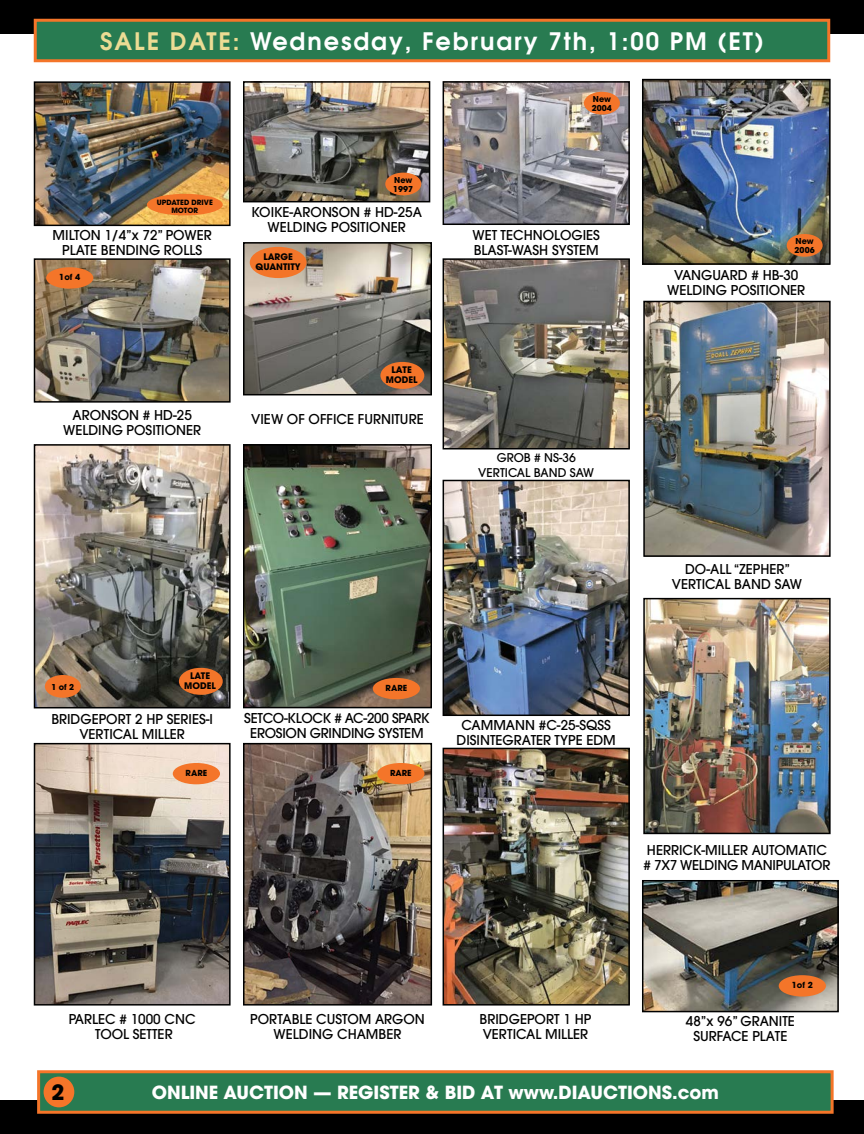
<style>
.page{position:relative;width:864px;height:1134px;background:#fff}
.page>*{position:absolute;margin:0;border:0;box-sizing:border-box;transform-origin:0 0}
.t1{font:600 24px "Avant Garde";letter-spacing:.08em;color:#fff}
.t2{font:700 21px "Avant Garde";color:#000}
.t3{font:700 18px "Avant Garde";color:#fff}
.t4{font:500 13.5px/15px "Avant Garde";color:#000;text-align:center}
.t5{font:500 13.5px/15px "Avant Garde";letter-spacing:-.02em;color:#000;text-align:center}
.t6{font:500 12px/15px "Avant Garde";color:#000;text-align:center}
.t7{font:700 9px/9.9px "Avant Garde";color:#000;text-align:center}
.t8{font:700 8.25px "Avant Garde";color:#000}
.t9{font:700 8.1px/8.9px "Avant Garde";color:#000}
.t10{font:700 7.2px/7.9px "Avant Garde";color:#000;text-align:center}
.s1{color:#ecdc94}
</style>
<div class="page">
<div style="left:0;top:1100px;width:864px;height:34px;background:#000"></div>
<div style="left:39px;top:1072px;width:793px;height:40px;background:#287b51"></div>
<div style="left:37px;top:1070px;width:797px;height:44px;border:3px solid #f47529"></div>
<div style="left:44px;top:1077px;width:30px;height:30px;background:#f47529;border-radius:50%"></div>
<div style="left:0;top:0;width:864px;height:34px;background:#000"></div>
<img style="left:446px;top:483px;width:181px;height:230px">
<div style="left:443px;top:480px;width:187px;height:236px;border:2px solid #000"></div>
<img style="left:646px;top:304px;width:182px;height:250px">
<div style="left:643px;top:301px;width:188px;height:256px;border:2px solid #000"></div>
<img style="left:446px;top:84px;width:181px;height:138px">
<div style="left:443px;top:81px;width:187px;height:144px;border:2px solid #000"></div>
<img style="left:246px;top:84px;width:181px;height:115px">
<div style="left:243px;top:81px;width:187px;height:121px;border:2px solid #000"></div>
<img style="left:446px;top:261px;width:181px;height:186px">
<div style="left:443px;top:258px;width:187px;height:192px;border:2px solid #000"></div>
<img style="left:646px;top:601px;width:182px;height:230px">
<div style="left:643px;top:598px;width:188px;height:236px;border:2px solid #000"></div>
<div style="left:35px;top:20px;width:794px;height:41px;background:#287b51"></div>
<div style="left:34px;top:19px;width:796px;height:43px;border:3px solid #f47529"></div>
<img style="left:37px;top:447px;width:191px;height:258px">
<div style="left:34px;top:444px;width:197px;height:264px;border:2px solid #000"></div>
<img style="left:37px;top:746px;width:191px;height:257px">
<div style="left:34px;top:743px;width:197px;height:263px;border:2px solid #000"></div>
<img style="left:37px;top:261px;width:191px;height:139px">
<div style="left:34px;top:258px;width:197px;height:145px;border:2px solid #000"></div>
<img style="left:37px;top:84px;width:191px;height:139px">
<div style="left:34px;top:81px;width:197px;height:145px;border:2px solid #000"></div>
<div style="left:147px;top:194px;width:76px;height:21px;background:#f47529;border-radius:50%"></div>
<img style="left:246px;top:245px;width:183px;height:147px">
<div style="left:243px;top:242px;width:189px;height:153px;border:2px solid #000"></div>
<img style="left:246px;top:447px;width:183px;height:258px">
<div style="left:243px;top:444px;width:189px;height:264px;border:2px solid #000"></div>
<img style="left:645px;top:883px;width:191px;height:126px">
<div style="left:642px;top:880px;width:197px;height:132px;border:2px solid #000"></div>
<div style="left:250px;top:247px;width:57px;height:31px;background:#f47529;border-radius:50%"></div>
<div style="left:45px;top:675px;width:36px;height:23px;background:#f47529;border-radius:50%"></div>
<img style="left:645px;top:82px;width:183px;height:180px">
<div style="left:642px;top:79px;width:189px;height:186px;border:2px solid #000"></div>
<div style="left:380px;top:362px;width:44px;height:27px;background:#f47529;border-radius:50%"></div>
<div style="left:46px;top:267px;width:47px;height:22px;background:#f47529;border-radius:50%"></div>
<div style="left:173px;top:763px;width:47px;height:21px;background:#f47529;border-radius:50%"></div>
<div style="left:373px;top:678px;width:47px;height:21px;background:#f47529;border-radius:50%"></div>
<div style="left:584px;top:92px;width:36px;height:23px;background:#f47529;border-radius:50%"></div>
<div style="left:385px;top:173px;width:36px;height:22px;background:#f47529;border-radius:50%"></div>
<div style="left:787px;top:234px;width:36px;height:23px;background:#f47529;border-radius:50%"></div>
<div style="left:179px;top:668px;width:44px;height:27px;background:#f47529;border-radius:50%"></div>
<img style="left:246px;top:746px;width:183px;height:257px">
<div style="left:243px;top:743px;width:189px;height:263px;border:2px solid #000"></div>
<div style="left:377px;top:763px;width:48px;height:21px;background:#f47529;border-radius:50%"></div>
<img style="left:446px;top:751px;width:181px;height:252px">
<div style="left:443px;top:748px;width:187px;height:258px;border:2px solid #000"></div>
<div style="left:779px;top:975px;width:47px;height:22px;background:#f47529;border-radius:50%"></div>
<h1 class="t1" style="left:100px;top:26px;width:665px"><span class="s1">SALE DATE:</span> Wednesday, February 7th, 1:00 PM (ET)</h1>
<p class="t9" style="left:592px;top:94px;width:22px">New<br>2004</p>
<p class="t9" style="left:393px;top:175px;width:22px">New<br>1997</p>
<p class="t10" style="left:157px;top:198px;width:58px">UPDATED DRIVE<br>MOTOR</p>
<p class="t4" style="left:53px;top:228px;width:161px">MILTON 1/4”x 72” POWER<br>PLATE BENDING ROLLS</p>
<p class="t8" style="left:59px;top:271px;width:22px">1of 4</p>
<p class="t4" style="left:251px;top:204px;width:172px">KOIKE-ARONSON # HD-25A<br>WELDING POSITIONER</p>
<p class="t7" style="left:256px;top:252px;width:47px">LARGE<br>QUANTITY</p>
<p class="t4" style="left:472px;top:228px;width:129px;text-align:left">WET TECHNOLOGIES<br>BLAST-WASH SYSTEM</p>
<p class="t9" style="left:795px;top:237px;width:22px">New<br>2006</p>
<p class="t4" style="left:667px;top:267px;width:140px">VANGUARD # HB-30<br>WELDING POSITIONER</p>
<p class="t7" style="left:386px;top:365px;width:33px">LATE<br>MODEL</p>
<p class="t4" style="left:63px;top:408px;width:140px">ARONSON # HD-25<br>WELDING POSITIONER</p>
<p class="t4" style="left:251px;top:412px;width:174px">VIEW OF OFFICE FURNITURE</p>
<p class="t6" style="left:478px;top:450px;width:117px">GROB # NS-36<br>VERTICAL BAND SAW</p>
<p class="t4" style="left:672px;top:562px;width:132px">DO-ALL “ZEPHER”<br>VERTICAL BAND SAW</p>
<p class="t9" style="left:51px;top:682px;width:24px">1 of 2</p>
<p class="t7" style="left:184px;top:671px;width:33px">LATE<br>MODEL</p>
<p class="t8" style="left:386px;top:682px;width:23px">RARE</p>
<p class="t4" style="left:51px;top:711px;width:163px">BRIDGEPORT 2 HP SERIES-I<br>VERTICAL MILLER</p>
<p class="t5" style="left:244px;top:711px;width:187px">SETCO-KLOCK # AC-200 SPARK<br>EROSION GRINDING SYSTEM</p>
<p class="t4" style="left:457px;top:717px;width:161px">CAMMANN #C-25-SQSS<br>DISINTEGRATER TYPE EDM</p>
<p class="t8" style="left:186px;top:767px;width:23px">RARE</p>
<p class="t8" style="left:390px;top:767px;width:23px">RARE</p>
<p class="t4" style="left:643px;top:843px;width:189px;text-align:left">HERRICK-MILLER AUTOMATIC # 7X7 WELDING MANIPULATOR</p>
<p class="t4" style="left:69px;top:1011px;width:128px">PARLEC # 1000 CNC<br>TOOL SETTER</p>
<p class="t4" style="left:250px;top:1011px;width:176px">PORTABLE CUSTOM ARGON<br>WELDING CHAMBER</p>
<p class="t4" style="left:480px;top:1011px;width:113px;text-align:left">BRIDGEPORT 1 HP<br>VERTICAL MILLER</p>
<p class="t8" style="left:792px;top:979px;width:22px">1of 2</p>
<p class="t4" style="left:686px;top:1014px;width:110px">48”x 96” GRANITE<br>SURFACE PLATE</p>
<h2 class="t2" style="left:51px;top:1079px;width:14px">2</h2>
<h3 class="t3" style="left:152px;top:1081px;width:569px">ONLINE AUCTION — REGISTER &amp; BID AT www.DIAUCTIONS.com</h3>
</div>
